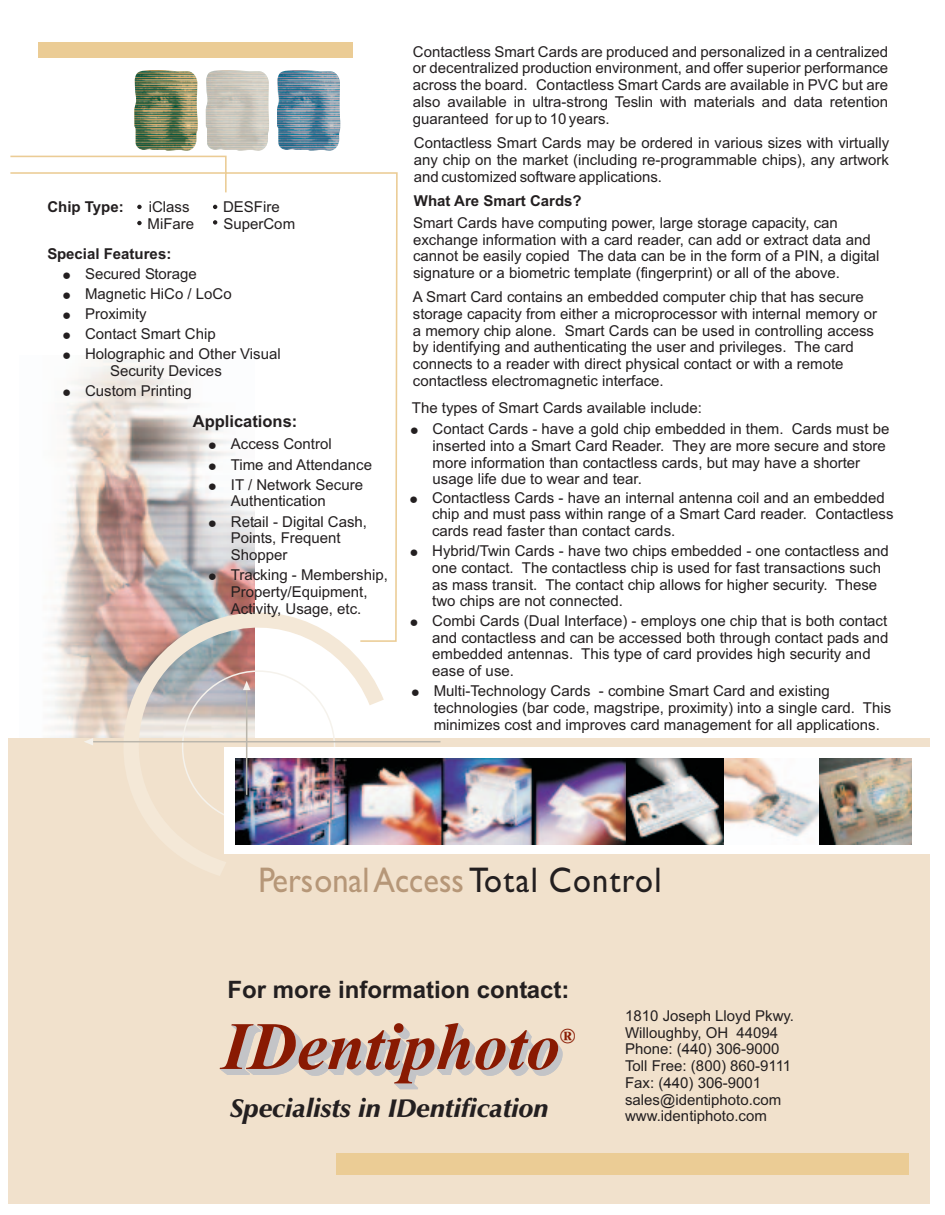
<style>
.page{position:relative;width:945px;height:1215px;background:#fff}
.page>*{position:absolute;margin:0;border:0;box-sizing:border-box;transform-origin:0 0}
.t1{font:italic 700 67.65px "Times New Roman";color:#891a02}
.t2{font:35.7px "Gill Sans";color:#b69778;scale:.91 1}
.t3{font:italic 25.8px "Zapf Humnst Ult BT";color:#231f20}
.t4{font:700 24px "Arial";color:#231f20}
.t5{font:700 16.5px "Arial";color:#231f20}
.t6{font:15px/16.8px "Arial";color:#231f20}
.t7{font:700 15px "Arial";color:#231f20}
.s1{color:#231f20}
</style>
<div class="page">
<div style="left:8px;top:738px;width:921px;height:465px;background:#f1e1cc"></div>
<div style="left:38px;top:42px;width:315px;height:15px;background:#ebcc95"></div>
<div style="left:336px;top:1154px;width:573px;height:21px;background:#ebcc95"></div>
<svg style="left:105px;top:643px;width:279px;height:232px"></svg>
<img style="left:277px;top:70px;width:63px;height:81px">
<img style="left:134px;top:70px;width:64px;height:81px">
<img style="left:206px;top:70px;width:63px;height:81px">
<div style="left:225px;top:747px;width:708px;height:106px;background:#fff"></div>
<img style="left:236px;top:758px;width:391px;height:86px">
<img style="left:627px;top:758px;width:192px;height:86px">
<img style="left:819px;top:758px;width:92px;height:86px">
<hr style="left:93px;top:741px;width:348px;height:1px;background:#bab6ac">
<svg style="left:84px;top:738px;width:9px;height:7px"></svg>
<hr style="left:246px;top:689px;width:1px;height:106px;background:#bab6ac">
<svg style="left:243px;top:681px;width:7px;height:9px"></svg>
<svg style="left:10px;top:155px;width:388px;height:488px"></svg>
<svg style="left:213px;top:205px;width:4px;height:4px"></svg>
<svg style="left:213px;top:220px;width:4px;height:5px"></svg>
<svg style="left:137px;top:205px;width:5px;height:4px"></svg>
<svg style="left:137px;top:221px;width:5px;height:4px"></svg>
<svg style="left:220px;top:1023px;width:343px;height:66px"></svg>
<svg style="left:209px;top:443px;width:7px;height:6px"></svg>
<svg style="left:209px;top:463px;width:7px;height:7px"></svg>
<svg style="left:209px;top:483px;width:7px;height:7px"></svg>
<svg style="left:209px;top:520px;width:7px;height:7px"></svg>
<svg style="left:209px;top:574px;width:7px;height:6px"></svg>
<svg style="left:63px;top:272px;width:7px;height:7px"></svg>
<svg style="left:63px;top:292px;width:7px;height:7px"></svg>
<svg style="left:63px;top:313px;width:7px;height:6px"></svg>
<svg style="left:63px;top:333px;width:7px;height:6px"></svg>
<svg style="left:63px;top:353px;width:7px;height:6px"></svg>
<svg style="left:63px;top:390px;width:7px;height:6px"></svg>
<p class="t7" style="left:47px;top:201px;width:78px">Chip Type:</p>
<p class="t6" style="left:149px;top:200px;width:42px">iClass</p>
<p class="t6" style="left:223px;top:200px;width:58px">DESFire</p>
<p class="t6" style="left:148px;top:216px;width:48px">MiFare</p>
<p class="t6" style="left:223px;top:216px;width:73px">SuperCom</p>
<p class="t7" style="left:47px;top:248px;width:126px">Special Features:</p>
<p class="t6" style="left:85px;top:265px;width:197px;line-height:20.1px">Secured Storage<br>Magnetic HiCo / LoCo<br>Proximity<br>Contact Smart Chip<br>Holographic and Other Visual</p>
<p class="t6" style="left:85px;top:362px;width:138px;line-height:20.1px;text-indent:25px">Security Devices<br>Custom Printing</p>
<p class="t5" style="left:193px;top:415px;width:106px">Applications:</p>
<p class="t6" style="left:231px;top:436px;width:143px;line-height:20.1px">Access Control<br>Time and Attendance<br>IT / Network Secure</p>
<p class="t6" style="left:231px;top:492px;width:138px;line-height:20.1px">Authentication<br>Retail - Digital Cash,</p>
<p class="t6" style="left:231px;top:531px;width:111px">Points, Frequent<br>Shopper</p>
<p class="t6" style="left:231px;top:568px;width:159px">Tracking - Membership,<br>Property/Equipment,<br>Activity, Usage, etc.</p>
<p class="t6" style="left:413px;top:44px;width:477px;text-align:justify">Contactless Smart Cards are produced and personalized in a centralized or decentralized production environment, and offer superior performance across the board. Contactless Smart Cards are available in PVC but are also available in ultra-strong Teslin with materials and data retention guaranteed for up to 10 years.</p>
<p class="t6" style="left:414px;top:136px;width:477px;text-align:justify">Contactless Smart Cards may be ordered in various sizes with virtually any chip on the market (including re-programmable chips), any artwork and customized software applications.</p>
<p class="t6" style="left:413px;top:216px;width:468px">Smart Cards have computing power, large storage capacity, can exchange information with a card reader, can add or extract data and cannot be easily copied The data can be in the form of a PIN, a digital signature or a biometric template (fingerprint) or all of the above.</p>
<p class="t7" style="left:414px;top:195px;width:169px">What Are Smart Cards?</p>
<p class="t6" style="left:413px;top:290px;width:466px">A Smart Card contains an embedded computer chip that has secure storage capacity from either a microprocessor with internal memory or a memory chip alone. Smart Cards can be used in controlling access by identifying and authenticating the user and privileges. The card connects to a reader with direct physical contact or with a remote contactless electromagnetic interface.</p>
<p class="t6" style="left:433px;top:422px;width:458px">Contact Cards - have a gold chip embedded in them. Cards must be inserted into a Smart Card Reader. They are more secure and store more information than contactless cards, but may have a shorter usage life due to wear and tear.</p>
<p class="t6" style="left:412px;top:401px;width:292px">The types of Smart Cards available include:</p>
<p class="t6" style="left:432px;top:490px;width:463px">Contactless Cards - have an internal antenna coil and an embedded chip and must pass within range of a Smart Card reader. Contactless cards read faster than contact cards.</p>
<p class="t6" style="left:432px;top:544px;width:458px">Hybrid/Twin Cards - have two chips embedded - one contactless and one contact. The contactless chip is used for fast transactions such as mass transit. The contact chip allows for higher security. These two chips are not connected.</p>
<p class="t6" style="left:432px;top:614px;width:458px">Combi Cards (Dual Interface) - employs one chip that is both contact and contactless and can be accessed both through contact pads and embedded antennas. This type of card provides high security and ease of use.</p>
<p class="t6" style="left:434px;top:684px;width:459px">Multi-Technology Cards - combine Smart Card and existing technologies (bar code, magstripe, proximity) into a single card. This minimizes cost and improves card management for all applications.</p>
<h2 class="t2" style="left:258px;top:867px;width:445px">PersonalAccess <span class="s1">Total Control</span></h2>
<h3 class="t4" style="left:228px;top:980px;width:344px">For more information contact:</h3>
<h1 class="t1" style="left:222px;top:1023px;width:340px">IDentiphoto</h1>
<h3 class="t3" style="left:231px;top:1098px;width:320px">Specialists in IDentification</h3>
<p class="t6" style="left:625px;top:1009px;width:170px">1810 Joseph Lloyd Pkwy.<br>Willoughby, OH 44094<br>Phone: (440) 306-9000<br>Toll Free: (800) 860-9111<br>Fax: (440) 306-9001 sales@identiphoto.com www.identiphoto.com</p>
</div>
